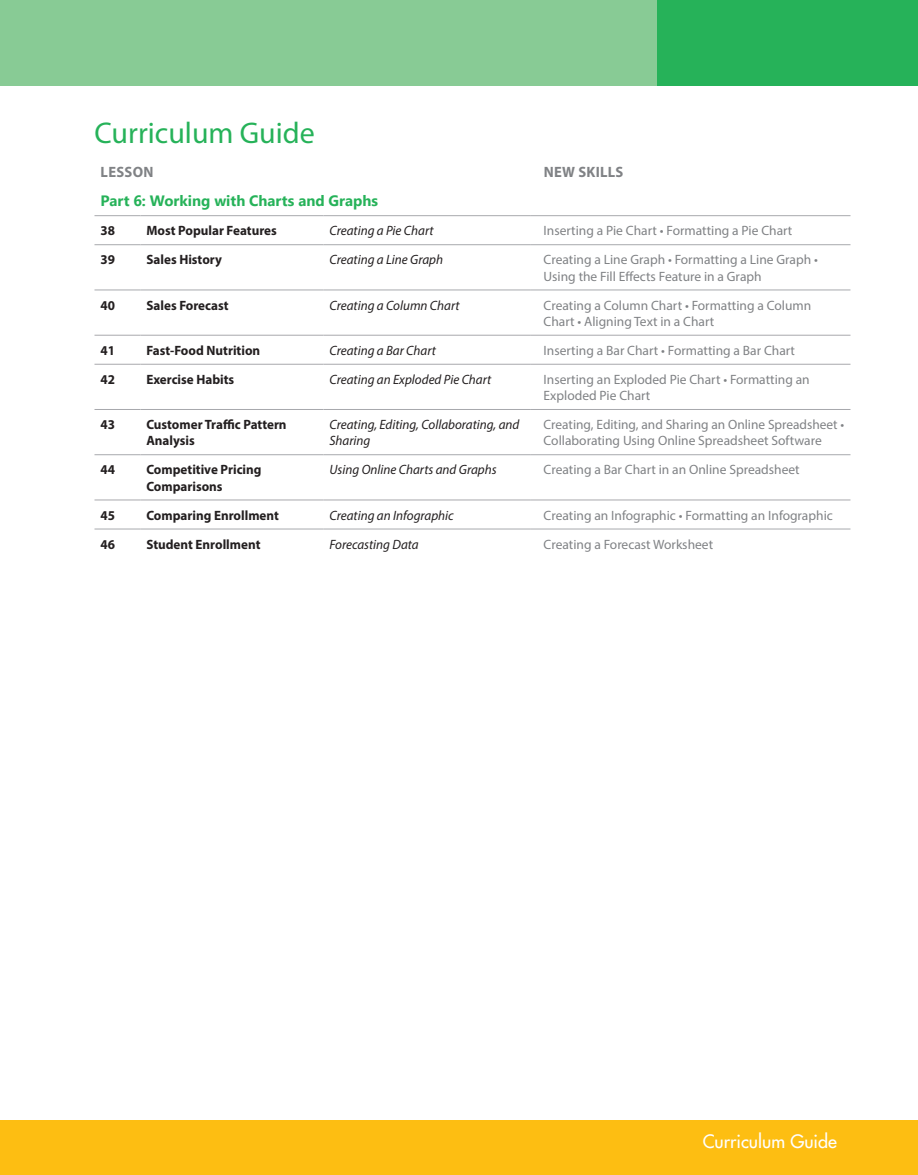
<style>
.page{position:relative;width:918px;height:1175px;background:#fff}
.page>*{position:absolute;margin:0;border:0;box-sizing:border-box;transform-origin:0 0}
.TOC_OUTPUT_-_Unit_Nu{font:30px "Myriad Pro";color:#26b259}
.t1{font:500 18px "Futura Std";color:#fff}
.Cell_Text_1{font:700 15px "Segoe UI";color:#26b259}
.CG_Lesson_Title{font:700 15px "Myriad Pro";letter-spacing:.02em;color:#808285}
.CG_New_Skills{font:13.5px/16.2px "Myriad Pro";color:#808285}
.CG_Activity_Title{font:italic 13.5px/16.2px "Myriad Pro";color:#231f20}
.CG_Lesson_Title-2{font:700 13.5px/16.2px "Myriad Pro";color:#231f20}
</style>
<div class="page">
<div style="left:0;top:1120px;width:918px;height:54px;background:#fdbe12"></div>
<div style="left:0;top:0;width:918px;height:86px;background:#88cb95"></div>
<div style="left:657px;top:0;width:261px;height:86px;background:#26b259"></div>
<hr style="left:94px;top:364px;width:46px;height:1px;background:#a8a9ad">
<hr style="left:140px;top:364px;width:183px;height:1px;background:#a8a9ad">
<hr style="left:323px;top:364px;width:207px;height:1px;background:#a8a9ad">
<hr style="left:530px;top:364px;width:320px;height:1px;background:#a8a9ad">
<hr style="left:94px;top:409px;width:46px;height:1px;background:#a8a9ad">
<hr style="left:140px;top:409px;width:183px;height:1px;background:#a8a9ad">
<hr style="left:323px;top:409px;width:207px;height:1px;background:#a8a9ad">
<hr style="left:530px;top:409px;width:320px;height:1px;background:#a8a9ad">
<hr style="left:94px;top:454px;width:46px;height:1px;background:#a8a9ad">
<hr style="left:140px;top:454px;width:183px;height:1px;background:#a8a9ad">
<hr style="left:323px;top:454px;width:207px;height:1px;background:#a8a9ad">
<hr style="left:530px;top:454px;width:320px;height:1px;background:#a8a9ad">
<hr style="left:94px;top:215px;width:46px;height:1px;background:#a8a9ad">
<hr style="left:140px;top:215px;width:183px;height:1px;background:#a8a9ad">
<hr style="left:323px;top:215px;width:207px;height:1px;background:#a8a9ad">
<hr style="left:530px;top:215px;width:320px;height:1px;background:#a8a9ad">
<hr style="left:94px;top:335px;width:46px;height:1px;background:#a8a9ad">
<hr style="left:140px;top:335px;width:183px;height:1px;background:#a8a9ad">
<hr style="left:323px;top:335px;width:207px;height:1px;background:#a8a9ad">
<hr style="left:530px;top:335px;width:320px;height:1px;background:#a8a9ad">
<hr style="left:94px;top:244px;width:46px;height:1px;background:#a8a9ad">
<hr style="left:140px;top:244px;width:183px;height:1px;background:#a8a9ad">
<hr style="left:323px;top:244px;width:207px;height:1px;background:#a8a9ad">
<hr style="left:530px;top:244px;width:320px;height:1px;background:#a8a9ad">
<hr style="left:94px;top:499px;width:46px;height:1px;background:#a8a9ad">
<hr style="left:140px;top:499px;width:183px;height:1px;background:#a8a9ad">
<hr style="left:323px;top:499px;width:207px;height:1px;background:#a8a9ad">
<hr style="left:530px;top:499px;width:320px;height:1px;background:#a8a9ad">
<hr style="left:94px;top:289px;width:46px;height:1px;background:#a8a9ad">
<hr style="left:140px;top:289px;width:183px;height:1px;background:#a8a9ad">
<hr style="left:323px;top:289px;width:207px;height:1px;background:#a8a9ad">
<hr style="left:530px;top:289px;width:320px;height:1px;background:#a8a9ad">
<hr style="left:94px;top:528px;width:46px;height:1px;background:#a8a9ad">
<hr style="left:140px;top:528px;width:183px;height:1px;background:#a8a9ad">
<hr style="left:323px;top:528px;width:207px;height:1px;background:#a8a9ad">
<hr style="left:530px;top:528px;width:320px;height:1px;background:#a8a9ad">
<p class="TOC_OUTPUT_-_Unit_Nu" style="left:94px;top:115px;width:222px">Curriculum Guide</p>
<p class="CG_Lesson_Title" style="left:101px;top:162px;width:54px">LESSON</p>
<p class="CG_Lesson_Title" style="left:544px;top:162px;width:81px">NEW SKILLS</p>
<p class="Cell_Text_1" style="left:100px;top:187px;width:279px">Part 6: Working with Charts and Graphs</p>
<p class="CG_Lesson_Title-2" style="left:100px;top:222px;width:16px">38</p>
<p class="CG_Lesson_Title-2" style="left:146px;top:222px;width:132px">Most Popular Features</p>
<p class="CG_Activity_Title" style="left:329px;top:222px;width:106px">Creating a Pie Chart</p>
<p class="CG_New_Skills" style="left:544px;top:222px;width:250px">Inserting a Pie Chart • Formatting a Pie Chart</p>
<p class="CG_Lesson_Title-2" style="left:100px;top:251px;width:16px">39</p>
<p class="CG_Lesson_Title-2" style="left:146px;top:251px;width:77px">Sales History</p>
<p class="CG_Activity_Title" style="left:329px;top:251px;width:115px">Creating a Line Graph</p>
<p class="CG_New_Skills" style="left:544px;top:251px;width:276px">Creating a Line Graph • Formatting a Line Graph •<br>Using the Fill Effects Feature in a Graph</p>
<p class="CG_Lesson_Title-2" style="left:100px;top:296px;width:16px">40</p>
<p class="CG_Lesson_Title-2" style="left:146px;top:296px;width:84px">Sales Forecast</p>
<p class="CG_Activity_Title" style="left:329px;top:297px;width:132px">Creating a Column Chart</p>
<p class="CG_New_Skills" style="left:544px;top:297px;width:269px">Creating a Column Chart • Formatting a Column<br>Chart • Aligning Text in a Chart</p>
<p class="CG_Lesson_Title-2" style="left:100px;top:342px;width:16px">41</p>
<p class="CG_Lesson_Title-2" style="left:146px;top:342px;width:115px">Fast-Food Nutrition</p>
<p class="CG_Activity_Title" style="left:329px;top:342px;width:108px">Creating a Bar Chart</p>
<p class="CG_New_Skills" style="left:544px;top:342px;width:253px">Inserting a Bar Chart • Formatting a Bar Chart</p>
<p class="CG_Lesson_Title-2" style="left:100px;top:371px;width:16px">42</p>
<p class="CG_Lesson_Title-2" style="left:146px;top:371px;width:89px">Exercise Habits</p>
<p class="CG_Activity_Title" style="left:329px;top:371px;width:163px">Creating an Exploded Pie Chart</p>
<p class="CG_New_Skills" style="left:544px;top:371px;width:268px">Inserting an Exploded Pie Chart • Formatting an<br>Exploded Pie Chart</p>
<p class="CG_Lesson_Title-2" style="left:100px;top:416px;width:16px">43</p>
<p class="CG_Lesson_Title-2" style="left:146px;top:416px;width:142px">Customer Traffic Pattern<br>Analysis</p>
<p class="CG_Activity_Title" style="left:329px;top:416px;width:191px">Creating, Editing, Collaborating, and<br>Sharing</p>
<p class="CG_New_Skills" style="left:544px;top:416px;width:302px">Creating, Editing, and Sharing an Online Spreadsheet •<br>Collaborating Using Online Spreadsheet Software</p>
<p class="CG_Lesson_Title-2" style="left:100px;top:461px;width:16px">44</p>
<p class="CG_Lesson_Title-2" style="left:146px;top:461px;width:117px">Competitive Pricing<br>Comparisons</p>
<p class="CG_Activity_Title" style="left:329px;top:461px;width:169px">Using Online Charts and Graphs</p>
<p class="CG_New_Skills" style="left:544px;top:461px;width:258px">Creating a Bar Chart in an Online Spreadsheet</p>
<p class="CG_Lesson_Title-2" style="left:100px;top:506px;width:16px">45</p>
<p class="CG_Lesson_Title-2" style="left:146px;top:506px;width:134px">Comparing Enrollment</p>
<p class="CG_Activity_Title" style="left:329px;top:506px;width:126px">Creating an Infographic</p>
<p class="CG_New_Skills" style="left:544px;top:507px;width:291px">Creating an Infographic • Formatting an Infographic</p>
<p class="CG_Lesson_Title-2" style="left:100px;top:535px;width:16px">46</p>
<p class="CG_Lesson_Title-2" style="left:146px;top:535px;width:116px">Student Enrollment</p>
<p class="CG_Activity_Title" style="left:329px;top:536px;width:91px">Forecasting Data</p>
<p class="CG_New_Skills" style="left:544px;top:536px;width:171px">Creating a Forecast Worksheet</p>
<h2 class="t1" style="left:703px;top:1130px;width:136px">Curriculum Guide</h2>
</div>
